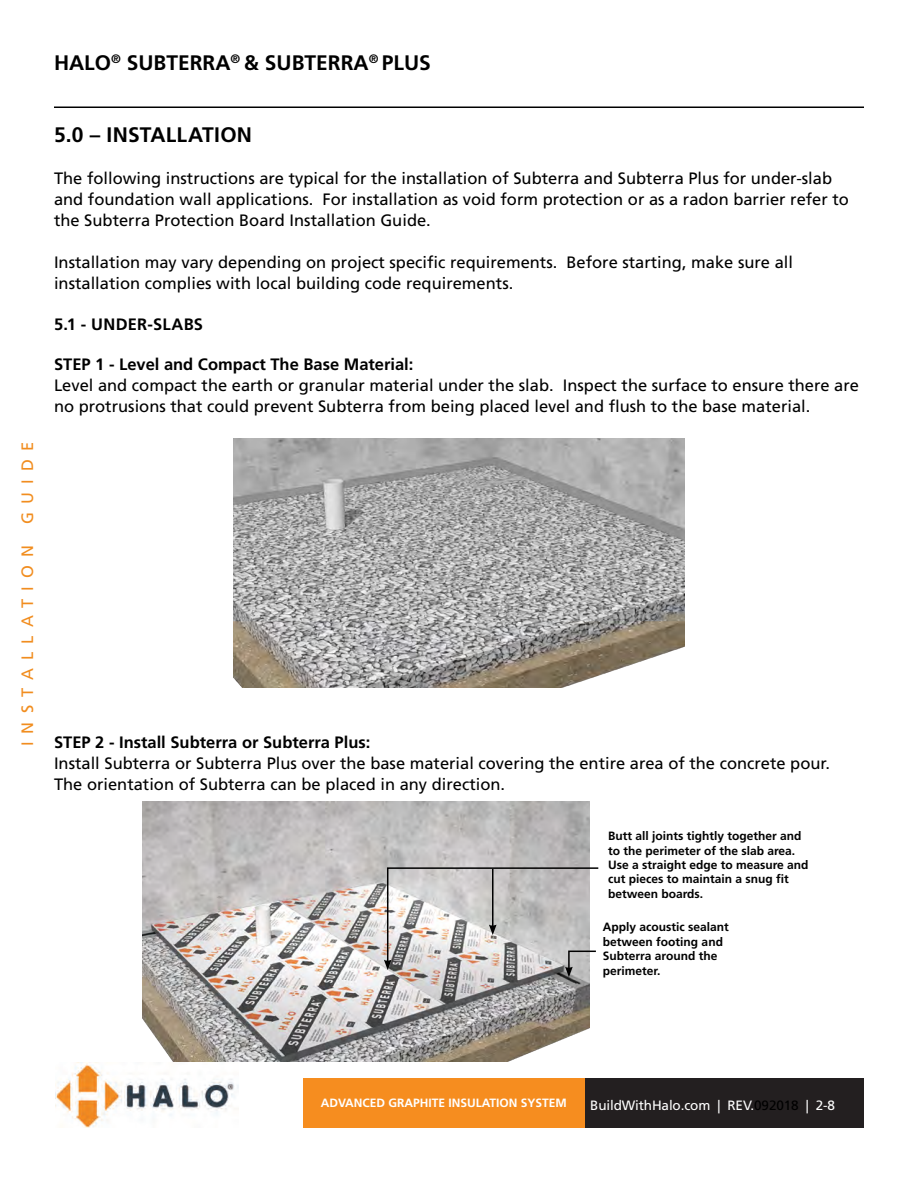
<style>
.page{position:relative;width:918px;height:1188px;background:#fff}
.page>*{position:absolute;margin:0;border:0;box-sizing:border-box;transform-origin:0 0}
.t1{font:700 21px "Frutiger LT Std";color:#000}
.t2{font:16.5px/21px "Frutiger LT Std";color:#000}
.Heading{font:700 16.5px "Frutiger LT Std";color:#000}
.t3{font:16.5px "Frutiger LT Std";letter-spacing:.5em;color:#f18d1f}
.t4{font:13.5px "Frutiger LT Std";letter-spacing:-.01em;color:#fff}
.Leaders{font:700 12px/14.4px "Frutiger";color:#000}
.t5{font:700 12px "Frutiger LT Std";color:#fff}
.s1{color:#000}
</style>
<div class="page">
<img style="left:55px;top:1062px;width:183px;height:65px">
<div style="left:582px;top:1078px;width:282px;height:49px;background:#231f20"></div>
<div style="left:303px;top:1078px;width:282px;height:49px;background:#f68d1f"></div>
<hr style="left:55px;top:107px;width:808px;height:1px;background:#000">
<img style="left:233px;top:438px;width:452px;height:250px">
<img style="left:143px;top:801px;width:446px;height:260px">
<svg style="left:384px;top:867px;width:215px;height:110px"></svg>
<div style="left:598px;top:921px;width:157px;height:55px;background:#fff"></div>
<p class="t1" style="left:54px;top:50px;width:378px">HALO<sup>®</sup> SUBTERRA<sup>®</sup> &amp; SUBTERRA<sup>®</sup> PLUS</p>
<p class="t3" style="left:18px;top:524px;width:84px;rotate:-90deg">GUIDE</p>
<p class="t3" style="left:18px;top:746px;width:203px;rotate:-90deg">INSTALLATION</p>
<p class="t1" style="left:54px;top:122px;width:200px">5.0 – INSTALLATION</p>
<p class="t2" style="left:54px;top:168px;width:796px">The following instructions are typical for the installation of Subterra and Subterra Plus for under-slab and foundation wall applications. For installation as void form protection or as a radon barrier refer to the Subterra Protection Board Installation Guide.</p>
<p class="t2" style="left:54px;top:252px;width:741px">Installation may vary depending on project specific requirements. Before starting, make sure all installation complies with local building code requirements.</p>
<p class="Heading" style="left:54px;top:314px;width:151px">5.1 - UNDER-SLABS</p>
<p class="Heading" style="left:54px;top:355px;width:361px">STEP 1 - Level and Compact The Base Material:</p>
<p class="t2" style="left:54px;top:375px;width:807px">Level and compact the earth or granular material under the slab. Inspect the surface to ensure there are no protrusions that could prevent Subterra from being placed level and flush to the base material.</p>
<p class="Heading" style="left:54px;top:733px;width:318px">STEP 2 - Install Subterra or Subterra Plus:</p>
<p class="t2" style="left:54px;top:753px;width:778px">Install Subterra or Subterra Plus over the base material covering the entire area of the concrete pour.<br>The orientation of Subterra can be placed in any direction.</p>
<p class="Leaders" style="left:608px;top:829px;width:202px">Butt all joints tightly together and to the perimeter of the slab area.<br>Use a straight edge to measure and cut pieces to maintain a snug fit between boards.</p>
<p class="Leaders" style="left:603px;top:920px;width:128px">Apply acoustic sealant between footing and<br>Subterra around the perimeter.</p>
<p class="t5" style="left:321px;top:1096px;width:248px">ADVANCED GRAPHITE INSULATION SYSTEM</p>
<p class="t4" style="left:590px;top:1097px;width:246px">BuildWithHalo.com | REV.<span class="s1">092018</span> | 2-8</p>
</div>
